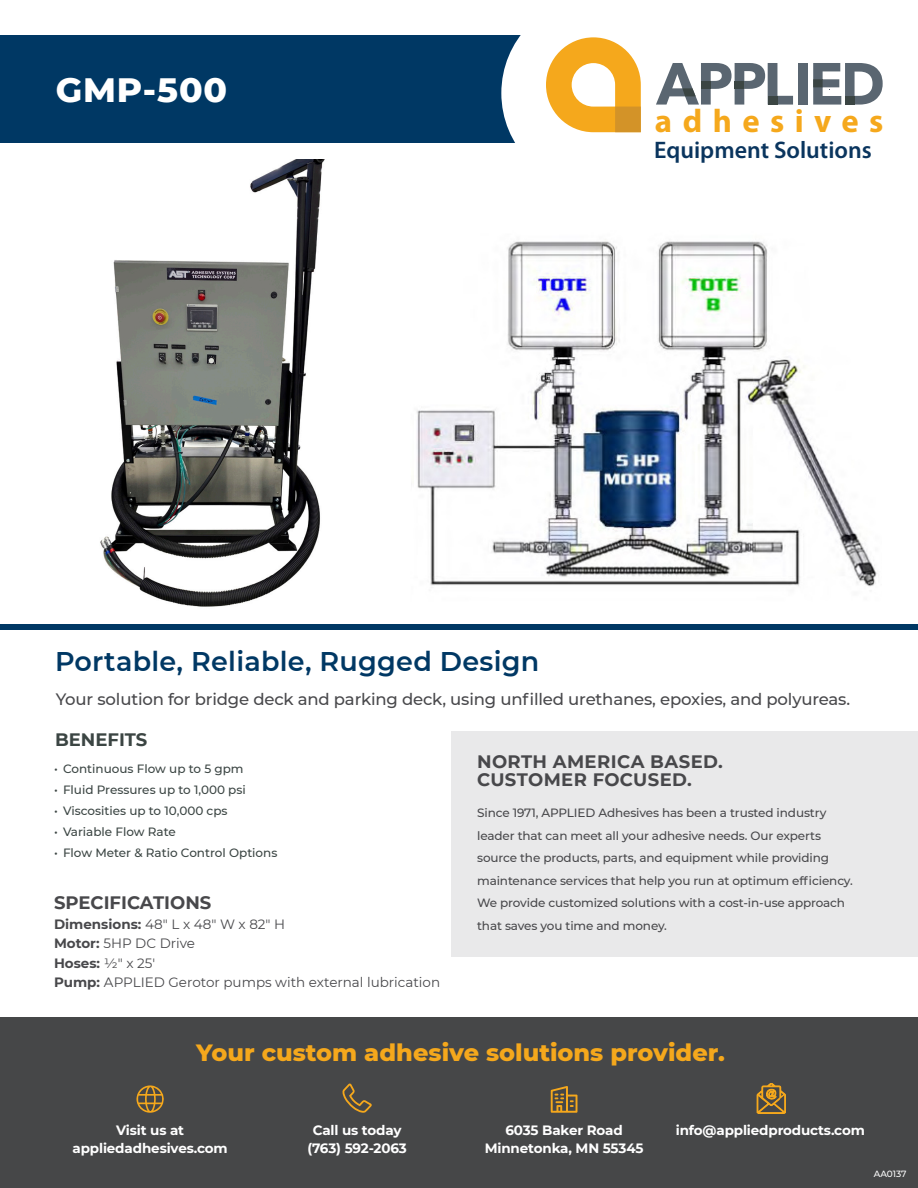
<style>
.page{position:relative;width:918px;height:1188px;background:#fff}
.page>*{position:absolute;margin:0;border:0;box-sizing:border-box;transform-origin:0 0}
.t1{font:800 34.5px "Montserrat";letter-spacing:.025em;color:#fff}
.t2{font:700 32.7px "Myriad Pro";letter-spacing:.32em;color:#f5a81c}
.Headline{font:600 27px "Montserrat";letter-spacing:.01em;color:#003864}
.t3{font:800 24px "Montserrat";color:#f5a81c}
.t4{font:600 24px "Myriad Pro";color:#0a355e}
.Subhead{font:700 18px/18px "Montserrat";letter-spacing:.02em;color:#48484b}
.Headline-2{font:700 18px "Montserrat";color:#48484b}
.t5{font:700 18px "Montserrat";color:#3b4543}
.t6{font:500 16.5px "Montserrat";letter-spacing:-.01em;color:#48484b}
.t7{font:700 13.5px/18px "Montserrat";letter-spacing:-.01em;color:#fff;text-align:center}
.t8{font:13.5px "Montserrat";color:#48484b}
.t9{font:700 13.5px "Montserrat";color:#48484b}
.Bulleted_List{font:500 12px/22.5px "Montserrat";letter-spacing:-.01em;color:#48484b}
.t10{font:500 12px "Montserrat";color:#3b4543}
.Headline-3{font:500 9px "Montserrat";letter-spacing:-.005em;color:#fff}
.s1{font-weight:700}
.s2{font-weight:400}
</style>
<div class="page">
<div style="left:0;top:35px;width:918px;height:108px;background:#003864"></div>
<div style="left:0;top:1017px;width:918px;height:171px;background:#464748"></div>
<svg style="left:551px;top:1086px;width:26px;height:27px"></svg>
<svg style="left:343px;top:1084px;width:29px;height:29px"></svg>
<svg style="left:136px;top:1085px;width:28px;height:28px"></svg>
<div style="left:594px;top:0;width:324px;height:162px;background:#fff"></div>
<div style="left:0;top:625px;width:918px;height:5px;background:#003864"></div>
<svg style="left:757px;top:1083px;width:29px;height:31px"></svg>
<div style="left:798px;top:63px;width:10px;height:42px;background:#5a6671"></div>
<svg style="left:813px;top:63px;width:70px;height:42px"></svg>
<svg style="left:501px;top:35px;width:292px;height:108px"></svg>
<img style="left:100px;top:160px;width:225px;height:447px">
<img style="left:416px;top:241px;width:461px;height:346px">
<div style="left:451px;top:731px;width:467px;height:226px;background:#e9e9ea"></div>
<p class="t1" style="left:56px;top:65px;width:173px">GMP-500</p>
<p class="t2" style="left:655px;top:100px;width:230px">adhesives</p>
<p class="t4" style="left:654px;top:135px;width:219px">Equipment Solutions</p>
<p class="Headline" style="left:55px;top:642px;width:486px">Portable, Reliable, Rugged Design</p>
<p class="t6" style="left:56px;top:688px;width:796px">Your solution for bridge deck and parking deck, using unfilled urethanes, epoxies, and polyureas.</p>
<p class="t5" style="left:55px;top:726px;width:94px">BENEFITS</p>
<p class="t10" style="left:54px;top:760px;width:191px">• Continuous Flow up to 5 gpm</p>
<p class="t10" style="left:54px;top:781px;width:193px">• Fluid Pressures up to 1,000 psi</p>
<p class="t10" style="left:54px;top:802px;width:175px">• Viscosities up to 10,000 cps</p>
<p class="t10" style="left:54px;top:823px;width:123px">• Variable Flow Rate</p>
<p class="t10" style="left:54px;top:844px;width:225px">• Flow Meter &amp; Ratio Control Options</p>
<p class="Headline-2" style="left:54px;top:890px;width:159px">SPECIFICATIONS</p>
<p class="t8" style="left:54px;top:915px;width:233px"><span class="s1">Dimensions:</span> 48" L x 48" W x 82" H</p>
<p class="t8" style="left:54px;top:934px;width:143px"><span class="s1">Motor:</span> 5HP DC Drive</p>
<p class="t9" style="left:54px;top:953px;width:103px">Hoses: <span class="s2">½" x 25'</span></p>
<p class="t8" style="left:54px;top:973px;width:388px"><span class="s1">Pump:</span> APPLIED Gerotor pumps with external lubrication</p>
<p class="Subhead" style="left:477px;top:752px;width:247px">NORTH AMERICA BASED.<br>CUSTOMER FOCUSED.</p>
<p class="Bulleted_List" style="left:477px;top:801px;width:377px">Since 1971, APPLIED Adhesives has been a trusted industry leader that can meet all your adhesive needs. Our experts source the products, parts, and equipment while providing maintenance services that help you run at optimum efficiency.<br>We provide customized solutions with a cost-in-use approach that saves you time and money.</p>
<p class="t3" style="left:196px;top:1035px;width:530px">Your custom adhesive solutions provider.</p>
<p class="t7" style="left:73px;top:1121px;width:157px">Visit us at appliedadhesives.com</p>
<p class="t7" style="left:307px;top:1121px;width:101px">Call us today (763) 592-2063</p>
<p class="t7" style="left:505px;top:1121px;width:119px">6035 Baker Road</p>
<p class="t7" style="left:485px;top:1139px;width:160px">Minnetonka, MN 55345</p>
<p class="t7" style="left:676px;top:1121px;width:191px">info@appliedproducts.com</p>
<p class="Headline-3" style="left:874px;top:1167px;width:34px">AA0137</p>
</div>
